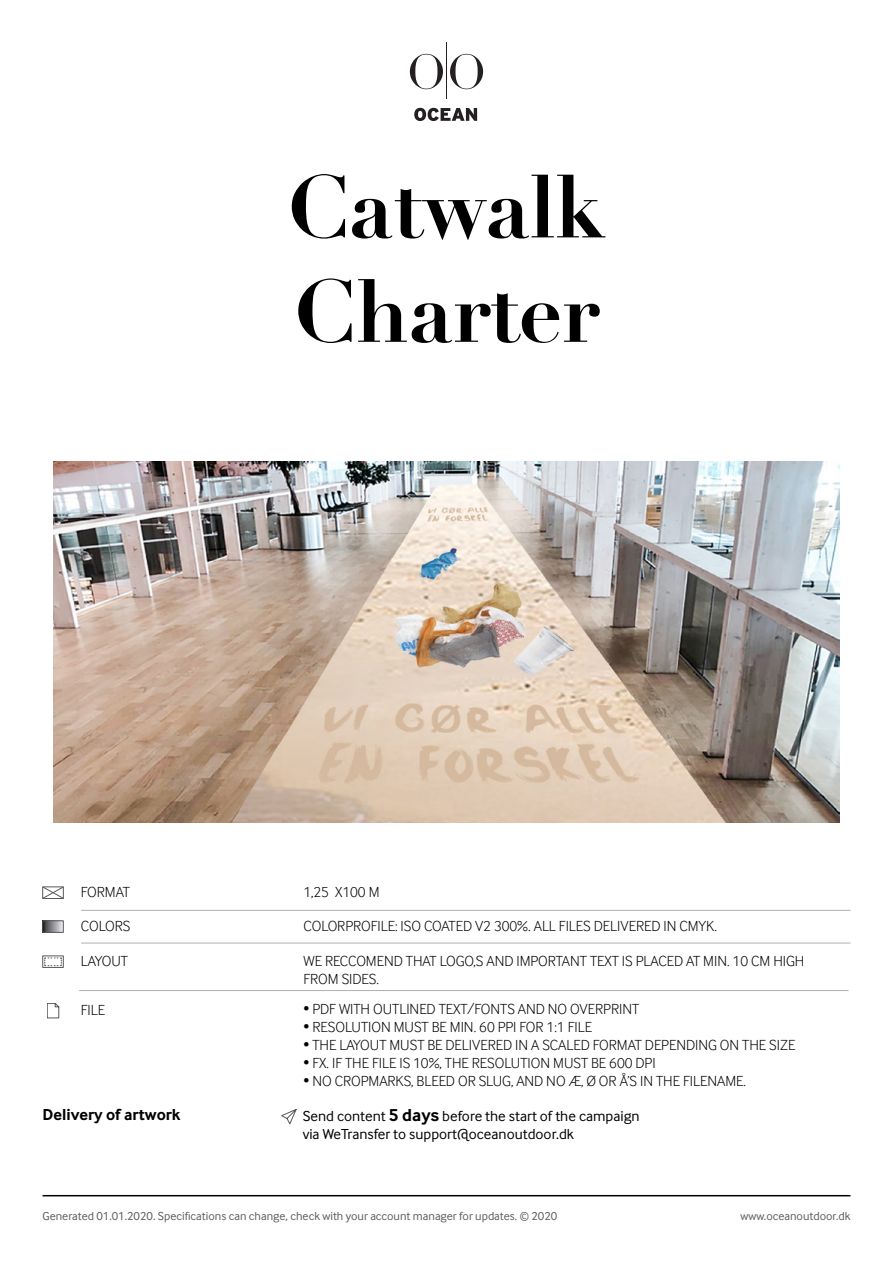
<style>
.page{position:relative;width:893px;height:1263px;background:#fff}
.page>*{position:absolute;margin:0;border:0;box-sizing:border-box;transform-origin:0 0}
.t1{font:700 87px/104.4px "Didot";letter-spacing:-.02em;color:#000}
.t2{font:700 16.5px "Inter Face";color:#000101}
.t3{font:300 15px/18px "Inter Face";color:#000101}
.t4{font:15px/18px "Inter Face";color:#000101}
.t5{font:12px "Inter Face";color:#5b5c60}
.s1{font-weight:700;font-size:18px}
</style>
<div class="page">
<svg style="left:414px;top:108px;width:63px;height:13px"></svg>
<svg style="left:410px;top:54px;width:33px;height:35px"></svg>
<svg style="left:450px;top:54px;width:33px;height:35px"></svg>
<hr style="left:446px;top:43px;width:1px;height:56px;background:#241f21">
<hr style="left:43px;top:1195px;width:807px;height:1px;background:#000">
<img style="left:53px;top:461px;width:787px;height:362px">
<svg style="left:45px;top:922px;width:17px;height:8px"></svg>
<div style="left:43px;top:920px;width:21px;height:12px;border:1px solid #59595e"></div>
<svg style="left:47px;top:1003px;width:12px;height:15px"></svg>
<hr style="left:81px;top:910px;width:769px;height:1px;background:#b0b0b5">
<hr style="left:81px;top:943px;width:769px;height:1px;background:#b0b0b5">
<hr style="left:79px;top:990px;width:769px;height:1px;background:#b0b0b5">
<svg style="left:43px;top:956px;width:21px;height:12px"></svg>
<svg style="left:281px;top:1109px;width:16px;height:15px"></svg>
<svg style="left:42px;top:886px;width:22px;height:13px"></svg>
<h1 class="t1" style="left:287px;top:155px;width:320px">Catwalk<br>Charter</h1>
<p class="t3" style="left:81px;top:882px;width:51px">FORMAT</p>
<p class="t3" style="left:81px;top:917px;width:51px">COLORS</p>
<p class="t3" style="left:81px;top:951px;width:49px">LAYOUT</p>
<p class="t3" style="left:81px;top:1001px;width:26px">FILE</p>
<p class="t3" style="left:304px;top:882px;width:77px">1,25 X100 M</p>
<p class="t3" style="left:304px;top:917px;width:415px">COLORPROFILE: ISO COATED V2 300%. ALL FILES DELIVERED IN CMYK.</p>
<p class="t3" style="left:304px;top:951px;width:502px">WE RECCOMEND THAT LOGO,S AND IMPORTANT TEXT IS PLACED AT MIN. 10 CM HIGH<br>FROM SIDES.</p>
<p class="t3" style="left:304px;top:999px;width:337px">• PDF WITH OUTLINED TEXT/FONTS AND NO OVERPRINT</p>
<p class="t3" style="left:304px;top:1017px;width:290px">• RESOLUTION MUST BE MIN. 60 PPI FOR 1:1 FILE</p>
<p class="t3" style="left:304px;top:1035px;width:493px">• THE LAYOUT MUST BE DELIVERED IN A SCALED FORMAT DEPENDING ON THE SIZE</p>
<p class="t3" style="left:304px;top:1053px;width:354px">• FX. IF THE FILE IS 10%, THE RESOLUTION MUST BE 600 DPI</p>
<p class="t3" style="left:304px;top:1071px;width:444px">• NO CROPMARKS, BLEED OR SLUG, AND NO Æ, Ø OR Å’S IN THE FILENAME.</p>
<p class="t2" style="left:43px;top:1105px;width:140px">Delivery of artwork</p>
<p class="t4" style="left:303px;top:1107px;width:338px">Send content <span class="s1">5 days</span> before the start of the campaign via WeTransfer to support@oceanoutdoor.dk</p>
<p class="t5" style="left:43px;top:1210px;width:516px">Generated 01.01.2020. Specifications can change, check with your account manager for updates. © 2020</p>
<p class="t5" style="left:740px;top:1210px;width:111px">www.oceanoutdoor.dk</p>
</div>
